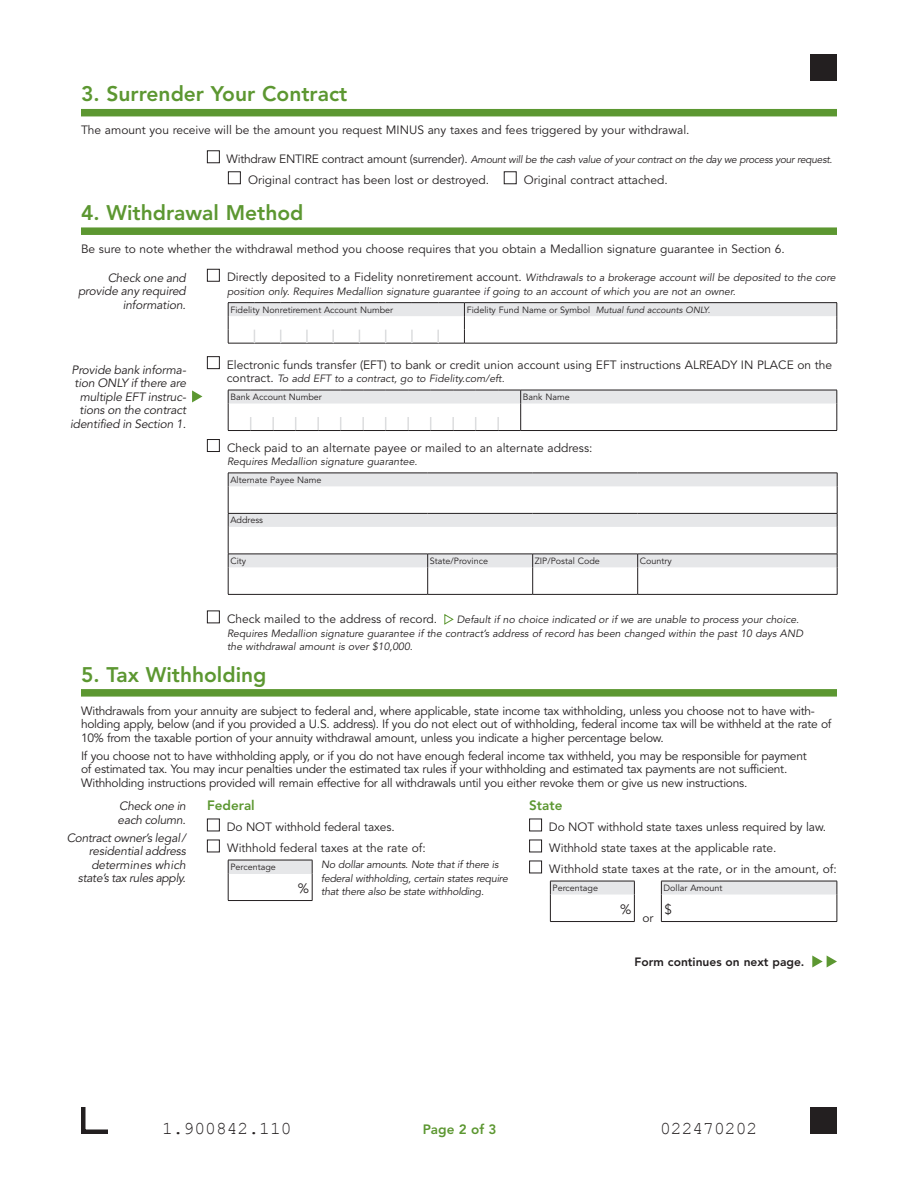
<style>
.page{position:relative;width:918px;height:1188px;background:#fff}
.page>*{position:absolute;margin:0;border:0;box-sizing:border-box;transform-origin:0 0}
.t1{font:800 21px "Avenir";color:#5c9731}
.t2{font:18px "Courier New";color:#231f20}
.t3{font:800 13.5px "Avenir";color:#5c9731}
.t4{font:13.5px "Avenir";color:#231f20}
.t5{font:12px/13.5px "Avenir";letter-spacing:-.02em;color:#231f20}
.t6{font:12px/21px "Avenir";color:#231f20}
.t7{font:italic 12px/13.5px "Avenir";letter-spacing:-.01em;color:#231f20;text-align:right}
.t8{font:800 12px "Avenir";color:#231f20}
.t9{font:italic 10.5px/13.5px "Avenir";color:#231f20}
.t10{font:italic 10.5px "Avenir";letter-spacing:-.025em;color:#231f20}
.t11{font:italic 10.5px "Avenir";letter-spacing:-.02em;color:#231f20}
.t12{font:9px "Avenir";color:#231f20}
.s1{font-style:normal;font-size:12px}
.s2{font-style:italic}
</style>
<div class="page">
<div style="left:81px;top:109px;width:756px;height:7px;background:#5c9731"></div>
<div style="left:81px;top:227px;width:756px;height:8px;background:#5c9731"></div>
<div style="left:81px;top:689px;width:756px;height:8px;background:#5c9731"></div>
<div style="left:207px;top:150px;width:13px;height:13px;border:1px solid #231f20"></div>
<div style="left:228px;top:171px;width:13px;height:13px;border:1px solid #231f20"></div>
<div style="left:504px;top:171px;width:13px;height:13px;border:1px solid #231f20"></div>
<div style="left:207px;top:269px;width:13px;height:13px;border:1px solid #231f20"></div>
<svg style="left:228px;top:302px;width:610px;height:42px"></svg>
<div style="left:207px;top:356px;width:13px;height:13px;border:1px solid #231f20"></div>
<svg style="left:228px;top:390px;width:610px;height:41px"></svg>
<hr style="left:521px;top:430px;width:316px;height:1px;background:#231f20">
<div style="left:207px;top:439px;width:13px;height:13px;border:1px solid #231f20"></div>
<svg style="left:229px;top:474px;width:608px;height:93px"></svg>
<svg style="left:427px;top:555px;width:1px;height:39px"></svg>
<svg style="left:532px;top:555px;width:1px;height:39px"></svg>
<svg style="left:637px;top:555px;width:1px;height:39px"></svg>
<hr style="left:228px;top:594px;width:200px;height:1px;background:#231f20">
<hr style="left:428px;top:594px;width:105px;height:1px;background:#231f20">
<hr style="left:533px;top:594px;width:105px;height:1px;background:#231f20">
<hr style="left:638px;top:594px;width:199px;height:1px;background:#231f20">
<hr style="left:228px;top:473px;width:200px;height:1px;background:#231f20">
<hr style="left:428px;top:473px;width:105px;height:1px;background:#231f20">
<hr style="left:533px;top:473px;width:105px;height:1px;background:#231f20">
<hr style="left:638px;top:473px;width:199px;height:1px;background:#231f20">
<hr style="left:228px;top:513px;width:200px;height:1px;background:#231f20">
<hr style="left:428px;top:513px;width:105px;height:1px;background:#231f20">
<hr style="left:533px;top:513px;width:105px;height:1px;background:#231f20">
<hr style="left:638px;top:513px;width:199px;height:1px;background:#231f20">
<svg style="left:228px;top:473px;width:1px;height:121px"></svg>
<svg style="left:837px;top:473px;width:1px;height:121px"></svg>
<hr style="left:228px;top:554px;width:200px;height:1px;background:#231f20">
<hr style="left:428px;top:554px;width:105px;height:1px;background:#231f20">
<hr style="left:533px;top:554px;width:105px;height:1px;background:#231f20">
<hr style="left:638px;top:554px;width:199px;height:1px;background:#231f20">
<div style="left:207px;top:611px;width:13px;height:12px;border:1px solid #231f20"></div>
<svg style="left:444px;top:614px;width:10px;height:11px"></svg>
<div style="left:207px;top:819px;width:13px;height:12px;border:1px solid #231f20"></div>
<div style="left:207px;top:840px;width:13px;height:12px;border:1px solid #231f20"></div>
<div style="left:228px;top:860px;width:84px;height:14px;background:#e6e7e9"></div>
<hr style="left:228px;top:900px;width:84px;height:1px;background:#231f20">
<hr style="left:228px;top:860px;width:84px;height:1px;background:#231f20">
<svg style="left:228px;top:860px;width:1px;height:40px"></svg>
<svg style="left:312px;top:860px;width:1px;height:40px"></svg>
<div style="left:529px;top:819px;width:13px;height:12px;border:1px solid #231f20"></div>
<div style="left:529px;top:840px;width:13px;height:12px;border:1px solid #231f20"></div>
<div style="left:529px;top:861px;width:13px;height:12px;border:1px solid #231f20"></div>
<hr style="left:550px;top:921px;width:85px;height:1px;background:#231f20">
<hr style="left:661px;top:921px;width:176px;height:1px;background:#231f20">
<svg style="left:550px;top:881px;width:288px;height:40px"></svg>
<svg style="left:812px;top:956px;width:25px;height:12px"></svg>
<svg style="left:192px;top:390px;width:10px;height:12px"></svg>
<div style="left:810px;top:54px;width:27px;height:27px;background:#231f20"></div>
<div style="left:810px;top:1107px;width:27px;height:27px;background:#231f20"></div>
<svg style="left:81px;top:1107px;width:27px;height:27px"></svg>
<h1 class="t1" style="left:81px;top:82px;width:268px">3. Surrender Your Contract</h1>
<p class="t6" style="left:81px;top:120px;width:610px">The amount you receive will be the amount you request MINUS any taxes and fees triggered by your withdrawal.</p>
<p class="t10" style="left:226px;top:153px;width:608px"><span class="s1">Withdraw ENTIRE contract amount (surrender).</span> Amount will be the cash value of your contract on the day we process your request.</p>
<p class="t6" style="left:248px;top:170px;width:243px">Original contract has been lost or destroyed.</p>
<p class="t6" style="left:524px;top:170px;width:145px">Original contract attached.</p>
<h1 class="t1" style="left:81px;top:200px;width:224px">4. Withdrawal Method</h1>
<p class="t6" style="left:81px;top:239px;width:705px">Be sure to note whether the withdrawal method you choose requires that you obtain a Medallion signature guarantee in Section 6.</p>
<p class="t9" style="left:227px;top:271px;width:610px"><span class="s1">Directly deposited to a Fidelity nonretirement account.</span> Withdrawals to a brokerage account will be deposited to the core position only. Requires Medallion signature guarantee if going to an account of which you are not an owner.</p>
<p class="t12" style="left:230px;top:304px;width:164px">Fidelity Nonretirement Account Number</p>
<p class="t12" style="left:467px;top:304px;width:245px">Fidelity Fund Name or Symbol <span class="s2">Mutual fund accounts ONLY.</span></p>
<p class="t7" style="left:78px;top:271px;width:109px">Check one and provide any required information.</p>
<p class="t7" style="left:70px;top:363px;width:117px">Provide bank informa&shy;tion ONLY if there are multiple EFT instruc&shy;tions on the contract identified in Section 1.</p>
<p class="t6" style="left:227px;top:355px;width:607px">Electronic funds transfer (EFT) to bank or credit union account using EFT instructions ALREADY IN PLACE on the</p>
<p class="t9" style="left:227px;top:372px;width:279px"><span class="s1">contract.</span> To add EFT to a contract, go to Fidelity.com/eft.</p>
<p class="t12" style="left:230px;top:392px;width:93px">Bank Account Number</p>
<p class="t12" style="left:523px;top:392px;width:48px">Bank Name</p>
<p class="t6" style="left:227px;top:437px;width:367px">Check paid to an alternate payee or mailed to an alternate address:</p>
<p class="t9" style="left:227px;top:455px;width:192px">Requires Medallion signature guarantee.</p>
<p class="t12" style="left:230px;top:474px;width:93px">Alternate Payee Name</p>
<p class="t12" style="left:230px;top:515px;width:34px">Address</p>
<p class="t12" style="left:230px;top:555px;width:17px">City</p>
<p class="t12" style="left:430px;top:555px;width:60px">State/Province</p>
<p class="t12" style="left:535px;top:555px;width:66px">ZIP/Postal Code</p>
<p class="t12" style="left:640px;top:555px;width:33px">Country</p>
<p class="t6" style="left:227px;top:609px;width:212px">Check mailed to the address of record.</p>
<p class="t9" style="left:227px;top:613px;width:578px;text-indent:230px">Default if no choice indicated or if we are unable to process your choice.<br>Requires Medallion signature guarantee if the contract’s address of record has been changed within the past 10 days AND the withdrawal amount is over $10,000.</p>
<h1 class="t1" style="left:81px;top:662px;width:187px">5. Tax Withholding</h1>
<p class="t5" style="left:81px;top:704px;width:752px">Withdrawals from your annuity are subject to federal and, where applicable, state income tax withholding, unless you choose not to have with&shy;holding apply, below (and if you provided a U.S. address). If you do not elect out of withholding, federal income tax will be withheld at the rate of<br>10% from the taxable portion of your annuity withdrawal amount, unless you indicate a higher percentage below.</p>
<p class="t5" style="left:81px;top:749px;width:727px">If you choose not to have withholding apply, or if you do not have enough federal income tax withheld, you may be responsible for payment of estimated tax. You may incur penalties under the estimated tax rules if your withholding and estimated tax payments are not sufficient.<br>Withholding instructions provided will remain effective for all withdrawals until you either revoke them or give us new instructions.</p>
<p class="t3" style="left:207px;top:798px;width:49px">Federal</p>
<p class="t6" style="left:227px;top:817px;width:201px">Do NOT withhold federal taxes.<br>Withhold federal taxes at the rate of:</p>
<p class="t12" style="left:230px;top:862px;width:47px">Percentage</p>
<p class="t11" style="left:321px;top:858px;width:179px">No dollar amounts. Note that if there is</p>
<p class="t11" style="left:321px;top:872px;width:188px">federal withholding, certain states require</p>
<p class="t11" style="left:298px;top:885px;width:188px"><sup>%</sup> that there also be state withholding.</p>
<p class="t3" style="left:529px;top:798px;width:35px">State</p>
<p class="t5" style="left:549px;top:817px;width:289px;line-height:21px">Do NOT withhold state taxes unless required by law.<br>Withhold state taxes at the applicable rate.<br>Withhold state taxes at the rate, or in the amount, of:</p>
<p class="t12" style="left:553px;top:883px;width:47px">Percentage</p>
<p class="t5" style="left:642px;top:911px;width:13px">or</p>
<p class="t7" style="left:118px;top:800px;width:70px;text-align:left">Check one in each column.</p>
<p class="t7" style="left:67px;top:831px;width:121px">Contract owner’s legal/ residential address determines which state’s tax rules apply.</p>
<p class="t12" style="left:664px;top:883px;width:60px">Dollar Amount</p>
<p class="t4" style="left:620px;top:901px;width:13px">%</p>
<p class="t4" style="left:664px;top:901px;width:9px">$</p>
<p class="t8" style="left:634px;top:955px;width:172px">Form continues on next page.</p>
<h2 class="t2" style="left:162px;top:1117px;width:131px">1.900842.110</h2>
<p class="t3" style="left:423px;top:1121px;width:75px">Page 2 of 3</p>
<h2 class="t2" style="left:660px;top:1117px;width:99px">022470202</h2>
</div>
